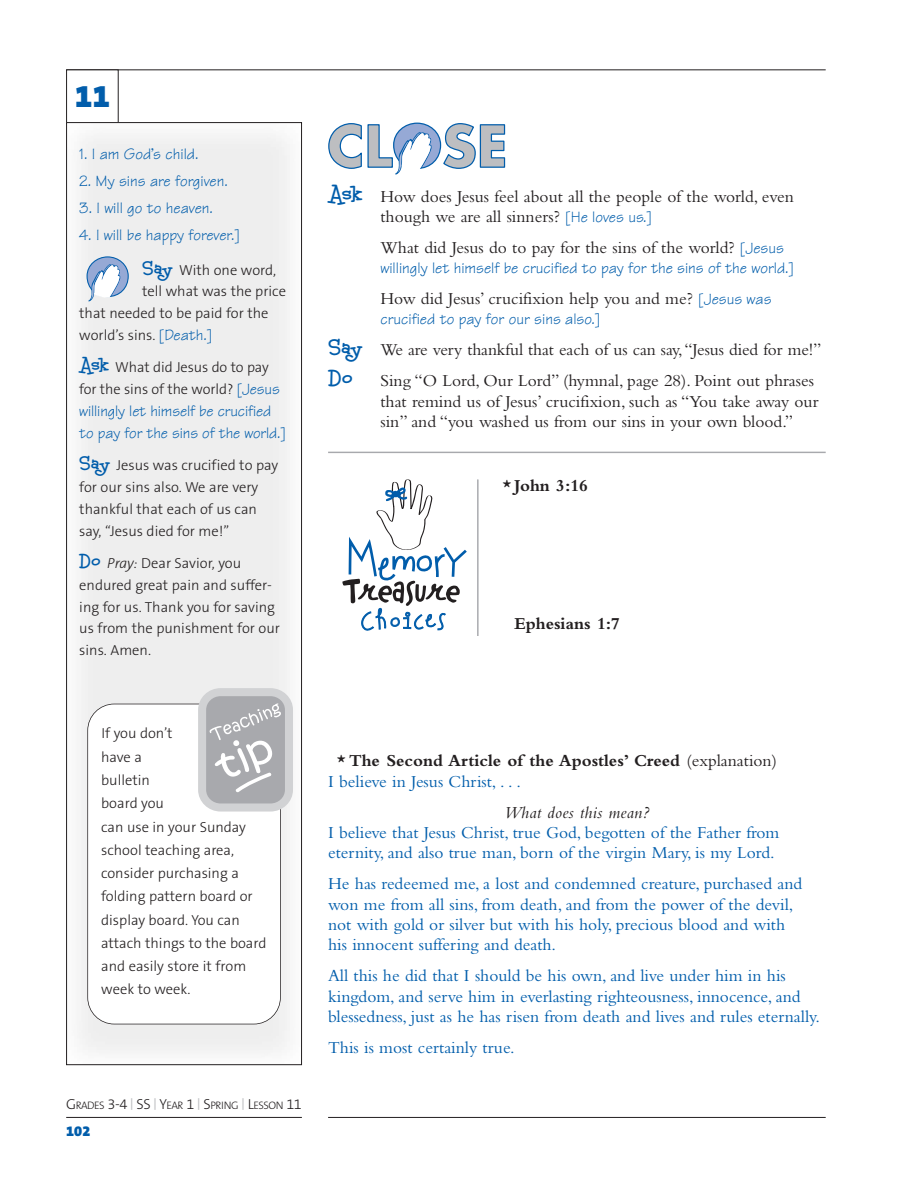
<style>
.page{position:relative;width:918px;height:1188px;background:#fff}
.page>*{position:absolute;margin:0;border:0;box-sizing:border-box;transform-origin:0 0}
.t1{font:900 31.95px "The Sans B9";color:#015dab}
.t2{font:17.4px/20.4px "Bembo";color:#015dab}
.t3{font:17.4px/20.4px "Bembo";color:#231f20}
.t4{font:700 17.4px/20.4px "Bembo";color:#231f20}
.t5{font:italic 17.4px "Bembo";letter-spacing:.015em;color:#231f20}
.t6{font:16.05px/21.8px "Tekton";color:#015dab}
.t7{font:300 14.55px/23.2px "The Sans B3";color:#231f20}
.t8{font:900 14.55px "The Sans B9";color:#015dab}
.t9{font:300 10.95px "The Sans B3";letter-spacing:-.045em;color:#231f20}
.s1{font-family:"Malihini Tahitian BTN Bold";font-weight:400;font-size:20.4px;color:#015dab}
.s2{font-family:"Tekton";font-weight:400;font-size:16.05px;color:#015dab}
.s3{font-style:italic}
.s4{font-family:"Malihini Tahitian BTN Bold";font-size:23.25px;color:#015dab}
.s5{font-family:"Tekton";font-size:16.05px;color:#015dab}
.s6{font-size:14.55px}
.s7{font-weight:400}
.s8{font-weight:400;color:#015dab}
</style>
<div class="page">
<hr style="left:66px;top:69px;width:760px;height:1px;background:#231f20">
<hr style="left:66px;top:1117px;width:236px;height:1px;background:#231f20">
<div style="left:79px;top:135px;width:211px;height:919px;background:#eee"></div>
<div style="left:66px;top:122px;width:236px;height:943px;border:1px solid #231f20"></div>
<div style="left:87px;top:257px;width:41px;height:40px;background:#96a9d5;border-radius:50%"></div>
<div style="left:87px;top:256px;width:42px;height:41px;border:1px solid #015dab;border-radius:50%"></div>
<svg style="left:88px;top:263px;width:33px;height:39px"></svg>
<hr style="left:328px;top:452px;width:498px;height:1px;background:#a8a9ad">
<svg style="left:443px;top:123px;width:63px;height:46px"></svg>
<svg style="left:394px;top:123px;width:47px;height:45px"></svg>
<svg style="left:328px;top:122px;width:105px;height:53px"></svg>
<svg style="left:477px;top:479px;width:2px;height:157px"></svg>
<svg style="left:342px;top:479px;width:125px;height:152px"></svg>
<hr style="left:328px;top:1117px;width:498px;height:1px;background:#231f20">
<div style="left:88px;top:704px;width:192px;height:320px;background:#fff;border-radius:27px"></div>
<div style="left:87px;top:704px;width:194px;height:320px;border:1px solid #231f20;border-radius:27px"></div>
<svg style="left:198px;top:688px;width:95px;height:124px;background:#bdbec1"></svg>
<h1 class="t1" style="left:75px;top:79px;width:37px">11</h1>
<p class="t6" style="left:79px;top:143px;width:121px">1. I am God’s child.</p>
<p class="t6" style="left:79px;top:170px;width:150px">2. My sins are forgiven.</p>
<p class="t6" style="left:79px;top:197px;width:135px">3. I will go to heaven.</p>
<p class="t6" style="left:79px;top:224px;width:162px">4. I will be happy forever.]</p>
<p class="t7" style="left:142px;top:259px;width:136px"><span class="s1">Say</span> With one word,</p>
<p class="t7" style="left:142px;top:280px;width:145px">tell what was the price</p>
<p class="t7" style="left:79px;top:302px;width:191px">that needed to be paid for the</p>
<p class="t7" style="left:79px;top:324px;width:135px">world’s sins. <span class="s2">[Death.]</span></p>
<p class="t7" style="left:79px;top:357px;width:202px;line-height:21.8px"><span class="s1">Ask</span> What did Jesus do to pay for the sins of the world? <span class="s2">[Jesus</span></p>
<p class="t6" style="left:79px;top:400px;width:208px">willingly let himself be crucified to pay for the sins of the world.]</p>
<p class="t7" style="left:79px;top:455px;width:200px;line-height:21.8px"><span class="s1">Say</span> Jesus was crucified to pay for our sins also. We are very thankful that each of us can say, “Jesus died for me!”</p>
<p class="t7" style="left:79px;top:553px;width:202px;line-height:21.8px"><span class="s1">Do</span> <span class="s3">Pray:</span> Dear Savior, you endured great pain and suffer - ing for us. Thank you for saving us from the punishment for our sins. Amen.</p>
<p class="t3" style="left:380px;top:186px;width:415px;text-indent:-52px"><span class="s4">Ask</span> How does Jesus feel about all the people of the world, even though we are all sinners? <span class="s5">[He loves us.]</span></p>
<p class="t3" style="left:380px;top:237px;width:405px">What did Jesus do to pay for the sins of the world? <span class="s5">[Jesus</span></p>
<p class="t6" style="left:380px;top:257px;width:415px">willingly let himself be crucified to pay for the sins of the world.]</p>
<p class="t3" style="left:380px;top:288px;width:393px">How did Jesus’ crucifixion help you and me? <span class="s5">[Jesus was</span></p>
<p class="t6" style="left:380px;top:309px;width:221px">crucified to pay for our sins also.]</p>
<p class="t3" style="left:328px;top:334px;width:495px;line-height:30.9px"><span class="s4">Say</span> We are very thankful that each of us can say, “Jesus died for me!”<br><span class="s4">Do</span> Sing “O Lord, Our Lord” (hymnal, page 28). Point out phrases</p>
<p class="t3" style="left:380px;top:391px;width:440px">that remind us of Jesus’ crucifixion, such as “You take away our sin” and “you washed us from our sins in your own blood.”</p>
<p class="t4" style="left:502px;top:475px;width:87px">* John 3:16</p>
<p class="t4" style="left:515px;top:613px;width:107px">Ephesians 1:7</p>
<p class="t7" style="left:101px;top:722px;width:167px">If you don’t<br>have a<br>bulletin<br>board you<br>can use in your Sunday school teaching area, consider purchasing a folding pattern board or display board. You can attach things to the board and easily store it from week to week.</p>
<p class="t9" style="left:66px;top:1100px;width:237px"><span class="s6">G</span>RADES <span class="s6">3-4</span> <sup>|</sup> <span class="s6">SS</span> <sup>|</sup> <span class="s6">Y</span>EAR <span class="s6">1</span> <sup>|</sup> <span class="s6">S</span>PRING <sup>|</sup> <span class="s6">L</span>ESSON <span class="s6">11</span></p>
<p class="t8" style="left:66px;top:1123px;width:26px">102</p>
<p class="t4" style="left:328px;top:751px;width:450px;text-indent:9px">* The Second Article of the Apostles’ Creed <span class="s7">(explanation)<br></span><span class="s8">I believe in Jesus Christ, . . .</span></p>
<p class="t5" style="left:504px;top:802px;width:147px">What does this mean?</p>
<p class="t2" style="left:328px;top:822px;width:453px">I believe that Jesus Christ, true God, begotten of the Father from eternity, and also true man, born of the virgin Mary, is my Lord.</p>
<p class="t2" style="left:328px;top:873px;width:476px">He has redeemed me, a lost and condemned creature, purchased and won me from all sins, from death, and from the power of the devil, not with gold or silver but with his holy, precious blood and with his innocent suffering and death.</p>
<p class="t2" style="left:328px;top:965px;width:493px">All this he did that I should be his own, and live under him in his kingdom, and serve him in everlasting righteousness, innocence, and blessedness, just as he has risen from death and lives and rules eternally.</p>
<p class="t2" style="left:328px;top:1037px;width:188px">This is most certainly true.</p>
</div>
